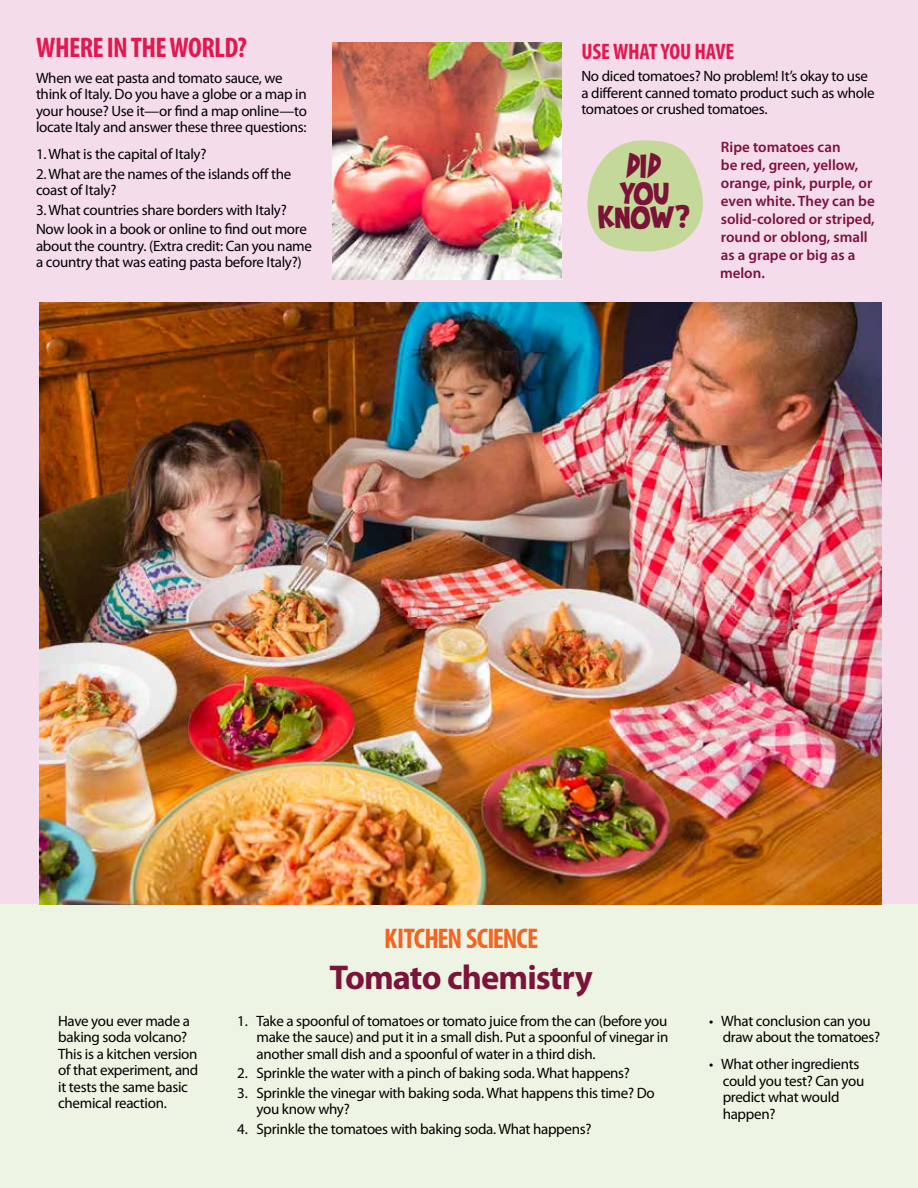
<style>
.page{position:relative;width:918px;height:1188px;background:#fff}
.page>*{position:absolute;margin:0;border:0;box-sizing:border-box;transform-origin:0 0}
.t1{font:39px "Brady Bunch Remastered";color:#7b1238}
.t2{font:700 34.5px "Myriad Pro";letter-spacing:-.025em;color:#7b133a}
.t3{font:700 condensed 28.5px "Myriad Pro";letter-spacing:-.02em;color:#e31850}
.t4{font:700 condensed 28.5px "Myriad Pro";letter-spacing:-.03em;color:#f26522}
.t5{font:700 condensed 22.5px "Myriad Pro";letter-spacing:-.01em;color:#e31850}
.t6{font:15px/16.5px "Myriad Pro";letter-spacing:-.02em;color:#000}
.t7{font:600 15px/18px "Myriad Pro";color:#7b1238}
</style>
<div class="page">
<div style="left:0;top:0;width:918px;height:914px;background:#f5dcea"></div>
<div style="left:0;top:904px;width:918px;height:284px;background:#eef4e3"></div>
<img style="left:332px;top:42px;width:230px;height:238px">
<svg style="left:587px;top:140px;width:116px;height:111px"></svg>
<img style="left:39px;top:302px;width:843px;height:602px">
<h3 class="t3" style="left:36px;top:30px;width:212px">WHERE IN THE WORLD?</h3>
<p class="t6" style="left:36px;top:69px;width:272px">When we eat pasta and tomato sauce, we think of Italy. Do you have a globe or a map in your house? Use it—or find a map online—to locate Italy and answer these three questions:</p>
<p class="t6" style="left:36px;top:146px;width:172px">1. What is the capital of Italy?</p>
<p class="t6" style="left:36px;top:165px;width:257px">2. What are the names of the islands off the coast of Italy?</p>
<p class="t6" style="left:36px;top:200px;width:272px;line-height:19.5px">3. What countries share borders with Italy?<br>Now look in a book or online to find out more</p>
<p class="t6" style="left:36px;top:237px;width:277px">about the country. (Extra credit: Can you name a country that was eating pasta before Italy?)</p>
<h3 class="t5" style="left:582px;top:37px;width:154px">USE WHAT YOU HAVE</h3>
<p class="t6" style="left:581px;top:68px;width:295px">No diced tomatoes? No problem! It’s okay to use a different canned tomato product such as whole tomatoes or crushed tomatoes.</p>
<h1 class="t1" style="left:627px;top:145px;width:37px">DID</h1>
<h1 class="t1" style="left:619px;top:172px;width:51px">YOU</h1>
<h1 class="t1" style="left:599px;top:196px;width:93px">KNOW?</h1>
<p class="t7" style="left:720px;top:137px;width:156px">Ripe tomatoes can<br>be red, green, yellow, orange, pink, purple, or even white. They can be solid-colored or striped, round or oblong, small as a grape or big as a melon.</p>
<h3 class="t4" style="left:384px;top:921px;width:156px">KITCHEN SCIENCE</h3>
<h2 class="t2" style="left:330px;top:955px;width:265px">Tomato chemistry</h2>
<p class="t6" style="left:58px;top:1012px;width:142px">Have you ever made a baking soda volcano?<br>This is a kitchen version of that experiment, and it tests the same basic chemical reaction.</p>
<p class="t6" style="left:256px;top:1012px;width:413px;text-align:justify;text-indent:-19px">1. Take a spoonful of tomatoes or tomato juice from the can (before you make the sauce) and put it in a small dish. Put a spoonful of vinegar in another small dish and a spoonful of water in a third dish.</p>
<p class="t6" style="left:237px;top:1065px;width:394px">2. Sprinkle the water with a pinch of baking soda. What happens?</p>
<p class="t6" style="left:256px;top:1084px;width:400px;text-indent:-19px">3. Sprinkle the vinegar with baking soda. What happens this time? Do you know why?</p>
<p class="t6" style="left:237px;top:1120px;width:356px">4. Sprinkle the tomatoes with baking soda. What happens?</p>
<p class="t6" style="left:723px;top:1012px;width:159px;text-indent:-14px">• What conclusion can you draw about the tomatoes?</p>
<p class="t6" style="left:723px;top:1056px;width:143px;text-indent:-14px">• What other ingredients could you test? Can you predict what would happen?</p>
</div>
